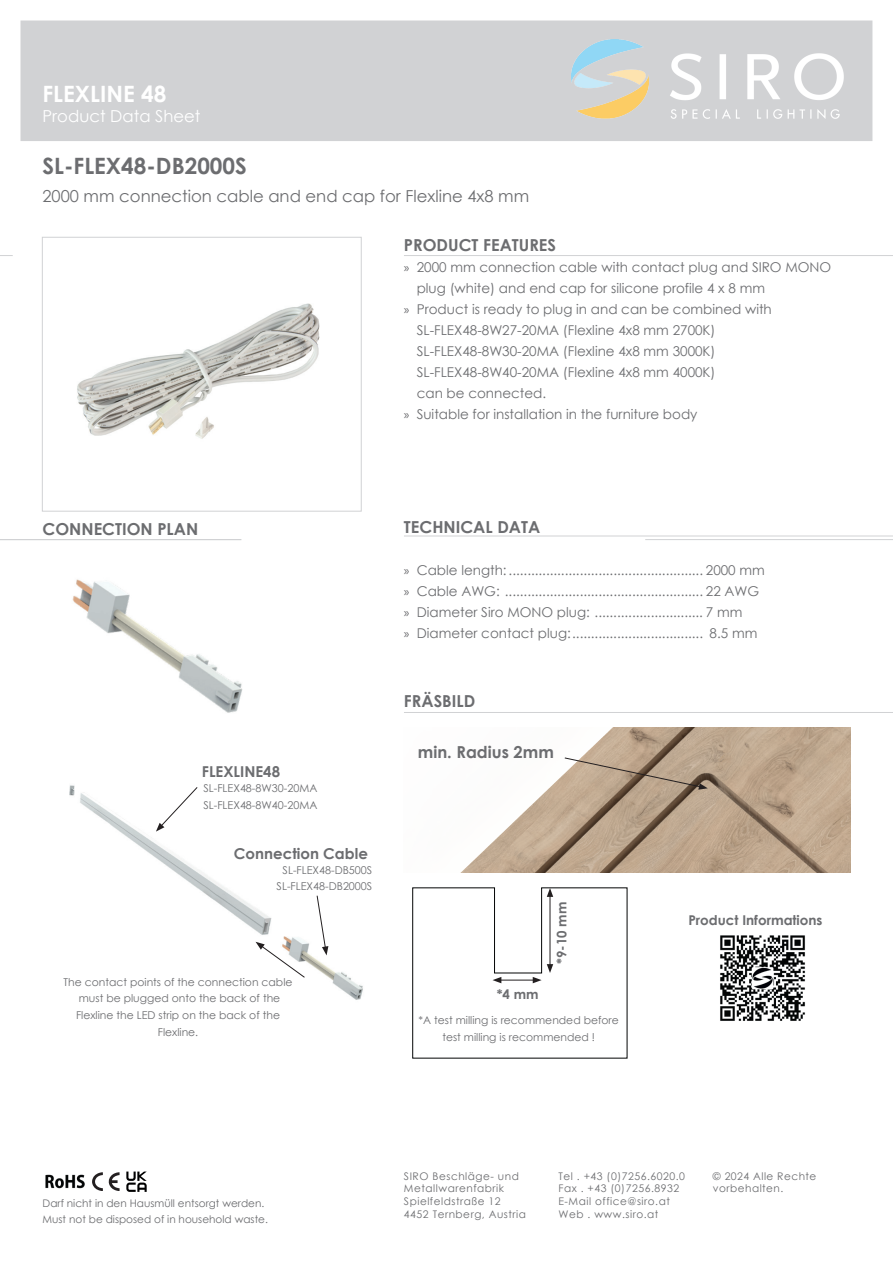
<style>
.page{position:relative;width:893px;height:1263px;background:#fff}
.page>*{position:absolute;margin:0;border:0;box-sizing:border-box;transform-origin:0 0}
.t1{font:700 22.5px "Century Gothic";color:#6c6d70}
.t2{font:700 22.5px "Century Gothic";color:#fff}
.t3{font:700 16.5px "Century Gothic";color:#6c6d70}
.t4{font:16.5px "Century Gothic";color:#6c6d70}
.t5{font:16.5px "Century Gothic";color:#fff}
.t6{font:700 15px "Century Gothic";color:#6c6d70}
.t7{font:13.5px/21px "Century Gothic";color:#6c6d70}
.t8{font:700 13.5px "Century Gothic";color:#6c6d70}
.t9{font:700 13.2px "Century Gothic";color:#6c6d70}
.t10{font:10.8px/16.8px "Century Gothic";color:#6c6d70;text-align:center}
.t11{font:10.5px/12.6px "Century Gothic";letter-spacing:.05em;color:#6c6d70}
.t12{font:10.5px/16.2px "Century Gothic";color:#6c6d70}
.s1{font-family:"Myriad Pro"}
</style>
<div class="page">
<div style="left:21px;top:21px;width:851px;height:120px;background:#d1d2d4"></div>
<img style="left:571px;top:40px;width:272px;height:78px">
<img style="left:45px;top:1174px;width:40px;height:15px">
<svg style="left:92px;top:1172px;width:27px;height:19px"></svg>
<svg style="left:0;top:255px;width:13px;height:1px"></svg>
<img style="left:72px;top:579px;width:171px;height:134px">
<img style="left:77px;top:303px;width:243px;height:136px">
<div style="left:42px;top:237px;width:319px;height:274px;border:1px solid #d1d2d4"></div>
<hr style="left:404px;top:255px;width:489px;height:1px;background:#d1d2d4">
<hr style="left:404px;top:536px;width:489px;height:1px;background:#d1d2d4">
<hr style="left:404px;top:712px;width:489px;height:1px;background:#d1d2d4">
<img style="left:460px;top:728px;width:390px;height:145px">
<svg style="left:564px;top:757px;width:144px;height:33px;background:#b09b85"></svg>
<svg style="left:412px;top:887px;width:215px;height:171px"></svg>
<hr style="left:0;top:539px;width:241px;height:1px;background:#d1d2d4">
<svg style="left:126px;top:1171px;width:21px;height:21px"></svg>
<img style="left:69px;top:785px;width:294px;height:215px">
<svg style="left:256px;top:942px;width:49px;height:36px"></svg>
<svg style="left:317px;top:895px;width:11px;height:60px"></svg>
<img style="left:720px;top:935px;width:85px;height:86px">
<hr style="left:645px;top:539px;width:248px;height:1px;background:#d1d2d4">
<svg style="left:156px;top:787px;width:42px;height:44px"></svg>
<h1 class="t2" style="left:43px;top:77px;width:125px">FLEXLINE 48</h1>
<p class="t5" style="left:43px;top:105px;width:160px">Product Data Sheet</p>
<h1 class="t1" style="left:43px;top:149px;width:206px">SL-FLEX48-DB2000S</h1>
<p class="t4" style="left:43px;top:184px;width:488px">2000 mm connection cable and end cap for Flexline 4x8 mm</p>
<p class="t3" style="left:404px;top:232px;width:154px">PRODUCT FEATURES</p>
<p class="t7" style="left:404px;top:256px;width:429px"><span class="s1">»</span> 2000 mm connection cable with contact plug and SIRO MONO</p>
<p class="t7" style="left:417px;top:277px;width:350px">plug (white) and end cap for silicone profile 4 x 8 mm</p>
<p class="t7" style="left:404px;top:298px;width:369px"><span class="s1">»</span> Product is ready to plug in and can be combined with</p>
<p class="t7" style="left:417px;top:319px;width:300px">SL-FLEX48-8W27-20MA (Flexline 4x8 mm 2700K)</p>
<p class="t7" style="left:417px;top:340px;width:300px">SL-FLEX48-8W30-20MA (Flexline 4x8 mm 3000K)</p>
<p class="t7" style="left:417px;top:361px;width:300px">SL-FLEX48-8W40-20MA (Flexline 4x8 mm 4000K)</p>
<p class="t7" style="left:417px;top:382px;width:131px">can be connected.</p>
<p class="t7" style="left:404px;top:403px;width:295px"><span class="s1">»</span> Suitable for installation in the furniture body</p>
<p class="t3" style="left:43px;top:516px;width:157px">CONNECTION PLAN</p>
<p class="t6" style="left:202px;top:760px;width:80px">FLEXLINE48</p>
<p class="t10" style="left:203px;top:779px;width:115px;text-align:left">SL-FLEX48-8W30-20MA<br>SL-FLEX48-8W40-20MA</p>
<p class="t6" style="left:234px;top:842px;width:136px">Connection Cable</p>
<p class="t10" style="left:277px;top:861px;width:97px">SL-FLEX48-DB500S<br>SL-FLEX48-DB2000S</p>
<p class="t10" style="left:64px;top:973px;width:230px">The contact points of the connection cable must be plugged onto the back of the<br>Flexline the LED strip on the back of the<br>Flexline.</p>
<p class="t3" style="left:404px;top:514px;width:138px">TECHNICAL DATA</p>
<p class="t7" style="left:404px;top:559px;width:362px"><span class="s1">»</span> Cable length: .................................................... 2000 mm <span class="s1">»</span> Cable AWG: ..................................................... 22 AWG <span class="s1">»</span> Diameter Siro MONO plug: ............................. 7 mm<br><span class="s1">»</span> Diameter contact plug:................................... 8.5 mm</p>
<p class="t3" style="left:404px;top:689px;width:73px">FRÄSBILD</p>
<p class="t3" style="left:418px;top:739px;width:137px">min. Radius 2mm</p>
<p class="t9" style="left:497px;top:984px;width:43px">*4 mm</p>
<p class="t9" style="left:552px;top:964px;width:64px;rotate:-90deg">*9-10 mm</p>
<p class="t10" style="left:419px;top:1011px;width:202px">*A test milling is recommended before test milling is recommended !</p>
<p class="t8" style="left:688px;top:910px;width:136px">Product Informations</p>
<p class="t12" style="left:43px;top:1194px;width:227px">Darf nicht in den Hausmüll entsorgt werden.<br>Must not be disposed of in household waste.</p>
<p class="t11" style="left:404px;top:1169px;width:124px">SIRO Beschläge- und<br>Metallwarenfabrik<br>Spielfeldstraße 12<br>4452 Ternberg, Austria</p>
<p class="t11" style="left:558px;top:1169px;width:128px">Tel . +43 (0)7256.6020.0<br>Fax . +43 (0)7256.8932<br>E-Mail office@siro.at<br>Web . www.siro.at</p>
<p class="t11" style="left:713px;top:1169px;width:105px">© 2024 Alle Rechte vorbehalten.</p>
</div>
